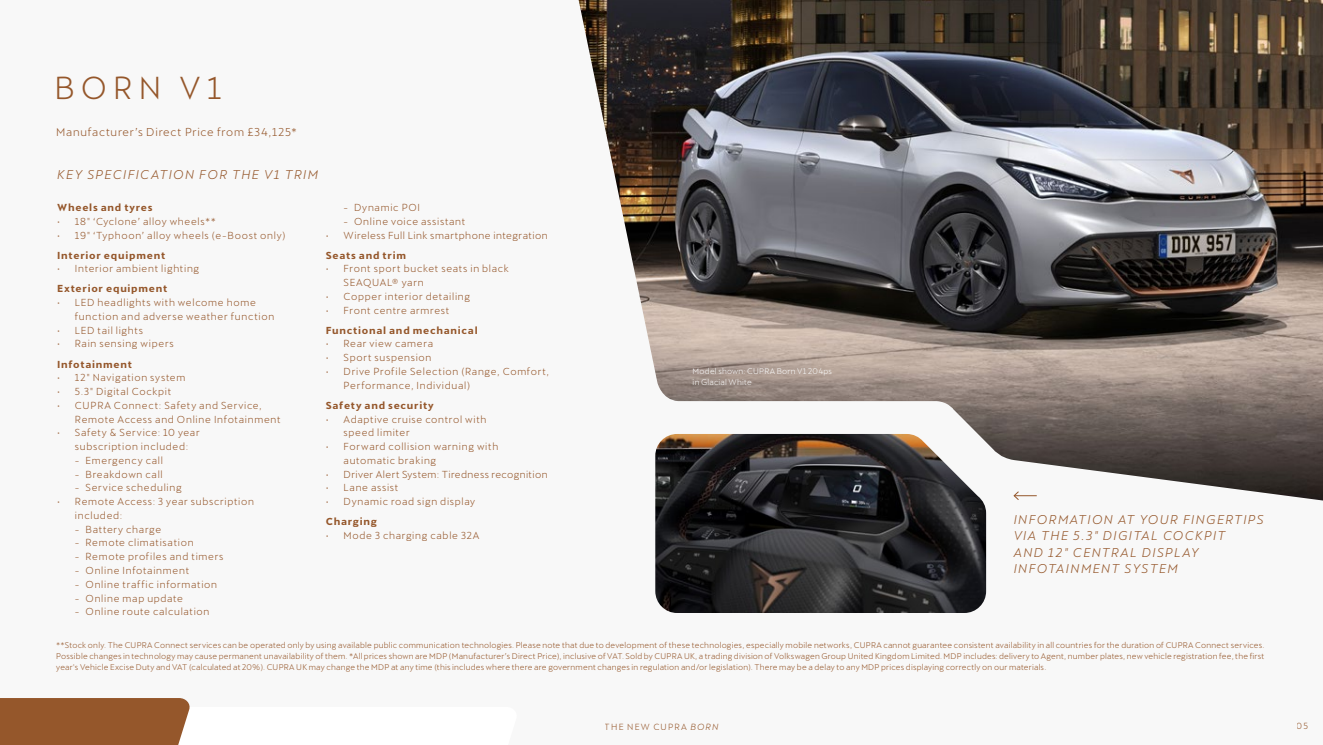
<style>
.page{position:relative;width:1323px;height:745px;background:#fff}
.page>*{position:absolute;margin:0;border:0;box-sizing:border-box;transform-origin:0 0}
.t1{font:31.25px "Cupra";letter-spacing:.205em;color:#95572b}
.t2{font:italic 12.5px/16.2px "Cupra";letter-spacing:.11em;color:#95572b}
.t3{font:11.25px "Cupra";letter-spacing:.065em;color:#95572b}
.t4{font:10px/13.8px "Cupra";letter-spacing:.07em;color:#95572b}
.t5{font:700 10px "Cupra";letter-spacing:.07em;color:#95572b}
.t6{font:10px "Cupra";letter-spacing:.035em;color:#95572b}
.t7{font:10px "Cupra";letter-spacing:.05em;color:#95572b}
.t8{font:8.75px "Cupra";letter-spacing:.135em;color:#95572b}
.t9{font:8.12px/10.6px "Cupra";letter-spacing:.025em;color:#95572b;text-align:justify}
.t10{font:8.12px/10.6px "Cupra";letter-spacing:.03em;color:#f8f8f8}
.s1{font-style:italic}
</style>
<div class="page">
<div style="left:0;top:0;width:1322px;height:744px;background:#f8f8f8"></div>
<img style="left:579px;top:0;width:744px;height:500px">
<img style="left:655px;top:433px;width:331px;height:179px">
<div style="left:0;top:706px;width:464px;height:38px;background:#fff"></div>
<div style="left:0;top:698px;width:190px;height:46px;background:#95572b"></div>
<svg style="left:1013px;top:490px;width:24px;height:10px"></svg>
<h1 class="t1" style="left:54px;top:60px;width:168px">BORN V1</h1>
<p class="t3" style="left:56px;top:122px;width:242px">Manufacturer’s Direct Price from £34,125*</p>
<p class="t2" style="left:57px;top:164px;width:262px">KEY SPECIFICATION FOR THE V1 TRIM</p>
<p class="t5" style="left:57px;top:202px;width:97px">Wheels and tyres</p>
<p class="t4" style="left:57px;top:212px;width:160px">• 18" ‘Cyclone’ alloy wheels**</p>
<p class="t4" style="left:57px;top:226px;width:230px">• 19" ‘Typhoon’ alloy wheels (e-Boost only)</p>
<p class="t5" style="left:57px;top:249px;width:110px">Interior equipment</p>
<p class="t4" style="left:57px;top:260px;width:144px">• Interior ambient lighting</p>
<p class="t5" style="left:57px;top:283px;width:112px">Exterior equipment</p>
<p class="t4" style="left:75px;top:294px;width:201px;text-indent:-18px">• LED headlights with welcome home function and adverse weather function</p>
<p class="t4" style="left:57px;top:321px;width:87px">• LED tail lights</p>
<p class="t4" style="left:57px;top:335px;width:118px">• Rain sensing wipers</p>
<p class="t5" style="left:57px;top:358px;width:76px">Infotainment</p>
<p class="t4" style="left:57px;top:369px;width:130px">• 12" Navigation system</p>
<p class="t4" style="left:57px;top:382px;width:116px">• 5.3" Digital Cockpit</p>
<p class="t4" style="left:75px;top:396px;width:207px;text-indent:-18px">• CUPRA Connect: Safety and Service,<br>Remote Access and Online Infotainment</p>
<p class="t4" style="left:75px;top:424px;width:126px;text-indent:-18px">• Safety &amp; Service: 10 year subscription included:</p>
<p class="t4" style="left:75px;top:451px;width:90px">- Emergency call</p>
<p class="t4" style="left:75px;top:465px;width:89px">- Breakdown call</p>
<p class="t4" style="left:75px;top:479px;width:108px">- Service scheduling</p>
<p class="t4" style="left:75px;top:492px;width:180px;text-indent:-18px">• Remote Access: 3 year subscription included:</p>
<p class="t4" style="left:75px;top:520px;width:88px">- Battery charge</p>
<p class="t4" style="left:75px;top:534px;width:120px">- Remote climatisation</p>
<p class="t4" style="left:75px;top:547px;width:150px">- Remote profiles and timers</p>
<p class="t4" style="left:75px;top:561px;width:116px">- Online Infotainment</p>
<p class="t4" style="left:75px;top:575px;width:144px">- Online traffic information</p>
<p class="t4" style="left:75px;top:589px;width:110px">- Online map update</p>
<p class="t4" style="left:75px;top:602px;width:136px">- Online route calculation</p>
<p class="t4" style="left:343px;top:199px;width:78px">- Dynamic POI</p>
<p class="t4" style="left:343px;top:212px;width:123px">- Online voice assistant</p>
<p class="t7" style="left:326px;top:226px;width:223px">• Wireless Full Link smartphone integration</p>
<p class="t5" style="left:326px;top:249px;width:82px">Seats and trim</p>
<p class="t4" style="left:343px;top:260px;width:167px;text-indent:-18px">• Front sport bucket seats in black<br>SEAQUAL® yarn</p>
<p class="t4" style="left:326px;top:287px;width:146px">• Copper interior detailing</p>
<p class="t4" style="left:326px;top:301px;width:125px">• Front centre armrest</p>
<p class="t5" style="left:326px;top:324px;width:153px">Functional and mechanical</p>
<p class="t4" style="left:326px;top:335px;width:109px">• Rear view camera</p>
<p class="t4" style="left:326px;top:349px;width:107px">• Sport suspension</p>
<p class="t4" style="left:343px;top:362px;width:207px;text-indent:-18px">• Drive Profile Selection (Range, Comfort,<br>Performance, Individual)</p>
<p class="t5" style="left:326px;top:399px;width:109px">Safety and security</p>
<p class="t4" style="left:343px;top:410px;width:144px;text-indent:-18px">• Adaptive cruise control with speed limiter</p>
<p class="t4" style="left:343px;top:437px;width:156px;text-indent:-18px">• Forward collision warning with automatic braking</p>
<p class="t6" style="left:326px;top:464px;width:223px">• Driver Alert System: Tiredness recognition</p>
<p class="t4" style="left:326px;top:479px;width:74px">• Lane assist</p>
<p class="t4" style="left:326px;top:492px;width:151px">• Dynamic road sign display</p>
<p class="t5" style="left:326px;top:515px;width:53px">Charging</p>
<p class="t4" style="left:326px;top:526px;width:155px">• Mode 3 charging cable 32A</p>
<p class="t10" style="left:692px;top:364px;width:141px">Model shown: CUPRA Born V1 204ps in Glacial White</p>
<p class="t2" style="left:1013px;top:509px;width:252px">INFORMATION AT YOUR FINGERTIPS<br>VIA THE 5.3" DIGITAL COCKPIT<br>AND 12" CENTRAL DISPLAY<br>INFOTAINMENT SYSTEM</p>
<p class="t9" style="left:56px;top:638px;width:1209px">**Stock only. The CUPRA Connect services can be operated only by using available public communication technologies. Please note that due to development of these technologies, especially mobile networks, CUPRA cannot guarantee consistent availability in all countries for the duration of CUPRA Connect services.<br>Possible changes in technology may cause permanent unavailability of them. *All prices shown are MDP (Manufacturer’s Direct Price), inclusive of VAT. Sold by CUPRA UK, a trading division of Volkswagen Group United Kingdom Limited. MDP includes: delivery to Agent, number plates, new vehicle registration fee, the first year's Vehicle Excise Duty and VAT (calculated at 20%). CUPRA UK may change the MDP at any time (this includes where there are government changes in regulation and/or legislation). There may be a delay to any MDP prices displaying correctly on our materials.</p>
<p class="t8" style="left:605px;top:718px;width:115px">THE NEW CUPRA <span class="s1">BORN</span></p>
<p class="t8" style="left:1297px;top:717px;width:13px">05</p>
</div>
